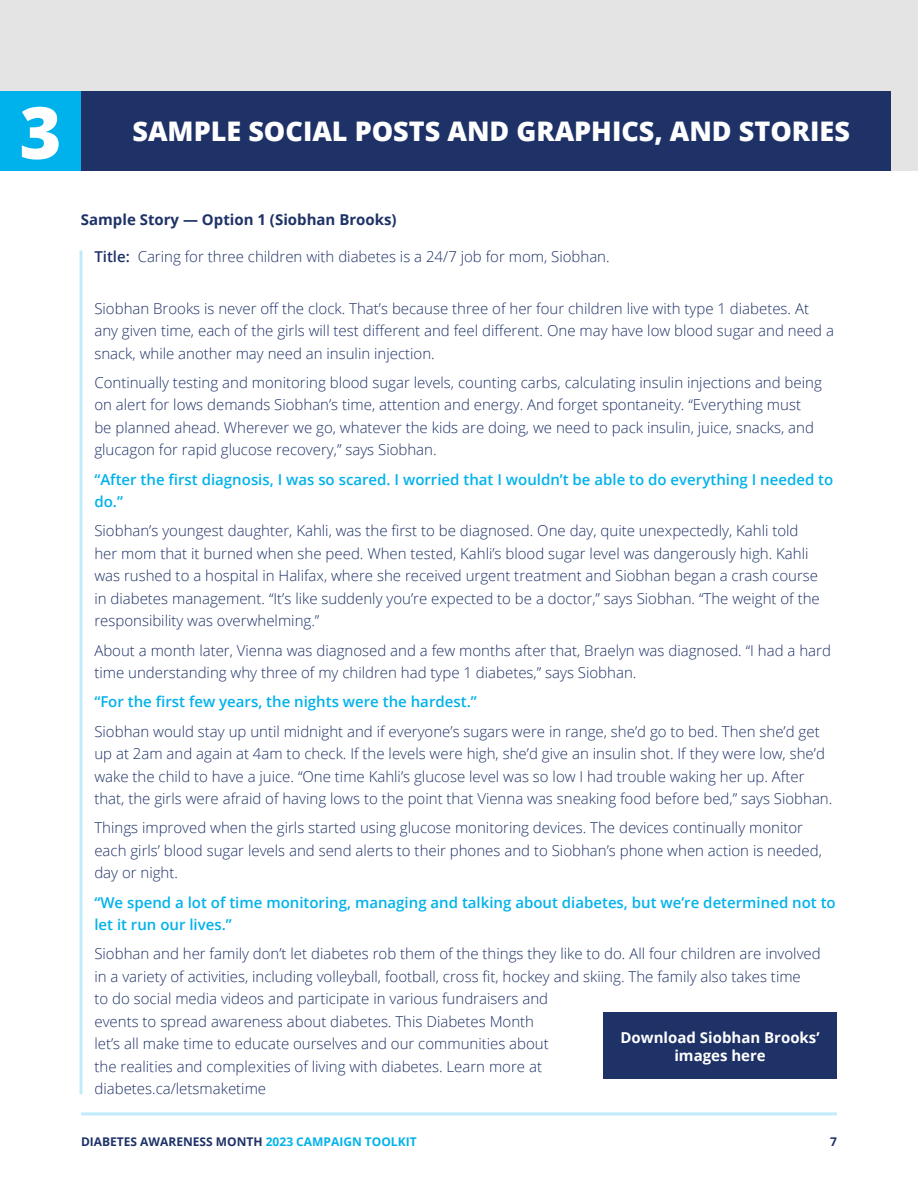
<style>
.page{position:relative;width:918px;height:1188px;background:#fff}
.page>*{position:absolute;margin:0;border:0;box-sizing:border-box;transform-origin:0 0}
.t1{font:800 72px "Open Sans";color:#fff}
.t2{font:800 27px "Open Sans";color:#fff}
.t3{font:300 15px/22.5px "Open Sans";color:#1e3268}
.t4{font:600 15px/22.5px "Open Sans";color:#00b2eb}
.t5{font:700 15px "Open Sans";color:#1e3268}
.t6{font:700 15px/18px "Open Sans";color:#fff;text-align:center}
.t7{font:700 12px "Open Sans";color:#1e3268}
.s1{font-weight:600}
.s2{color:#00b2eb}
</style>
<div class="page">
<hr style="left:81px;top:1112px;width:756px;height:3px;background:#00b2eb">
<div style="left:0;top:0;width:918px;height:171px;background:#e4e4e4"></div>
<div style="left:0;top:92px;width:81px;height:79px;background:#00b2eb"></div>
<div style="left:81px;top:92px;width:810px;height:79px;background:#1e3268"></div>
<hr style="left:80px;top:250px;width:2px;height:844px;background:#00b2eb">
<div style="left:603px;top:1012px;width:234px;height:67px;background:#1e3268"></div>
<h1 class="t1" style="left:19px;top:78px;width:44px">3</h1>
<h2 class="t2" style="left:132px;top:110px;width:719px">SAMPLE SOCIAL POSTS AND GRAPHICS, AND STORIES</h2>
<p class="t5" style="left:81px;top:209px;width:317px">Sample Story — Option 1 (Siobhan Brooks)</p>
<p class="t3" style="left:94px;top:245px;width:517px"><span class="s1">Title:</span> Caring for three children with diabetes is a 24/7 job for mom, Siobhan.</p>
<p class="t3" style="left:94px;top:297px;width:741px">Siobhan Brooks is never off the clock. That’s because three of her four children live with type 1 diabetes. At any given time, each of the girls will test different and feel different. One may have low blood sugar and need a snack, while another may need an insulin injection.</p>
<p class="t3" style="left:94px;top:371px;width:729px">Continually testing and monitoring blood sugar levels, counting carbs, calculating insulin injections and being on alert for lows demands Siobhan’s time, attention and energy. And forget spontaneity. “Everything must be planned ahead. Wherever we go, whatever the kids are doing, we need to pack insulin, juice, snacks, and glucagon for rapid glucose recovery,” says Siobhan.</p>
<p class="t4" style="left:94px;top:468px;width:740px">“After the first diagnosis, I was so scared. I worried that I wouldn’t be able to do everything I needed to do.”</p>
<p class="t3" style="left:94px;top:519px;width:727px">Siobhan’s youngest daughter, Kahli, was the first to be diagnosed. One day, quite unexpectedly, Kahli told her mom that it burned when she peed. When tested, Kahli’s blood sugar level was dangerously high. Kahli was rushed to a hospital in Halifax, where she received urgent treatment and Siobhan began a crash course in diabetes management. “It’s like suddenly you’re expected to be a doctor,” says Siobhan. “The weight of the responsibility was overwhelming.”</p>
<p class="t3" style="left:94px;top:639px;width:738px">About a month later, Vienna was diagnosed and a few months after that, Braelyn was diagnosed. “I had a hard time understanding why three of my children had type 1 diabetes,” says Siobhan.</p>
<p class="t4" style="left:94px;top:690px;width:384px">“For the first few years, the nights were the hardest.”</p>
<p class="t3" style="left:94px;top:720px;width:739px">Siobhan would stay up until midnight and if everyone’s sugars were in range, she’d go to bed. Then she’d get up at 2am and again at 4am to check. If the levels were high, she’d give an insulin shot. If they were low, she’d wake the child to have a juice. “One time Kahli’s glucose level was so low I had trouble waking her up. After that, the girls were afraid of having lows to the point that Vienna was sneaking food before bed,” says Siobhan.</p>
<p class="t3" style="left:94px;top:816px;width:729px">Things improved when the girls started using glucose monitoring devices. The devices continually monitor each girls’ blood sugar levels and send alerts to their phones and to Siobhan’s phone when action is needed, day or night.</p>
<p class="t4" style="left:94px;top:891px;width:743px">“We spend a lot of time monitoring, managing and talking about diabetes, but we’re determined not to let it run our lives.”</p>
<p class="t3" style="left:94px;top:942px;width:728px">Siobhan and her family don’t let diabetes rob them of the things they like to do. All four children are involved in a variety of activities, including volleyball, football, cross fit, hockey and skiing. The family also takes time</p>
<p class="t3" style="left:95px;top:987px;width:456px">to do social media videos and participate in various fundraisers and events to spread awareness about diabetes. This Diabetes Month let’s all make time to educate ourselves and our communities about the realities and complexities of living with diabetes. Learn more at diabetes.ca/letsmaketime</p>
<p class="t6" style="left:621px;top:1028px;width:201px">Download Siobhan Brooks’ images here</p>
<p class="t7" style="left:81px;top:1133px;width:337px">DIABETES AWARENESS MONTH <span class="s2">2023 CAMPAIGN TOOLKIT</span></p>
<p class="t7" style="left:830px;top:1133px;width:8px">7</p>
</div>
